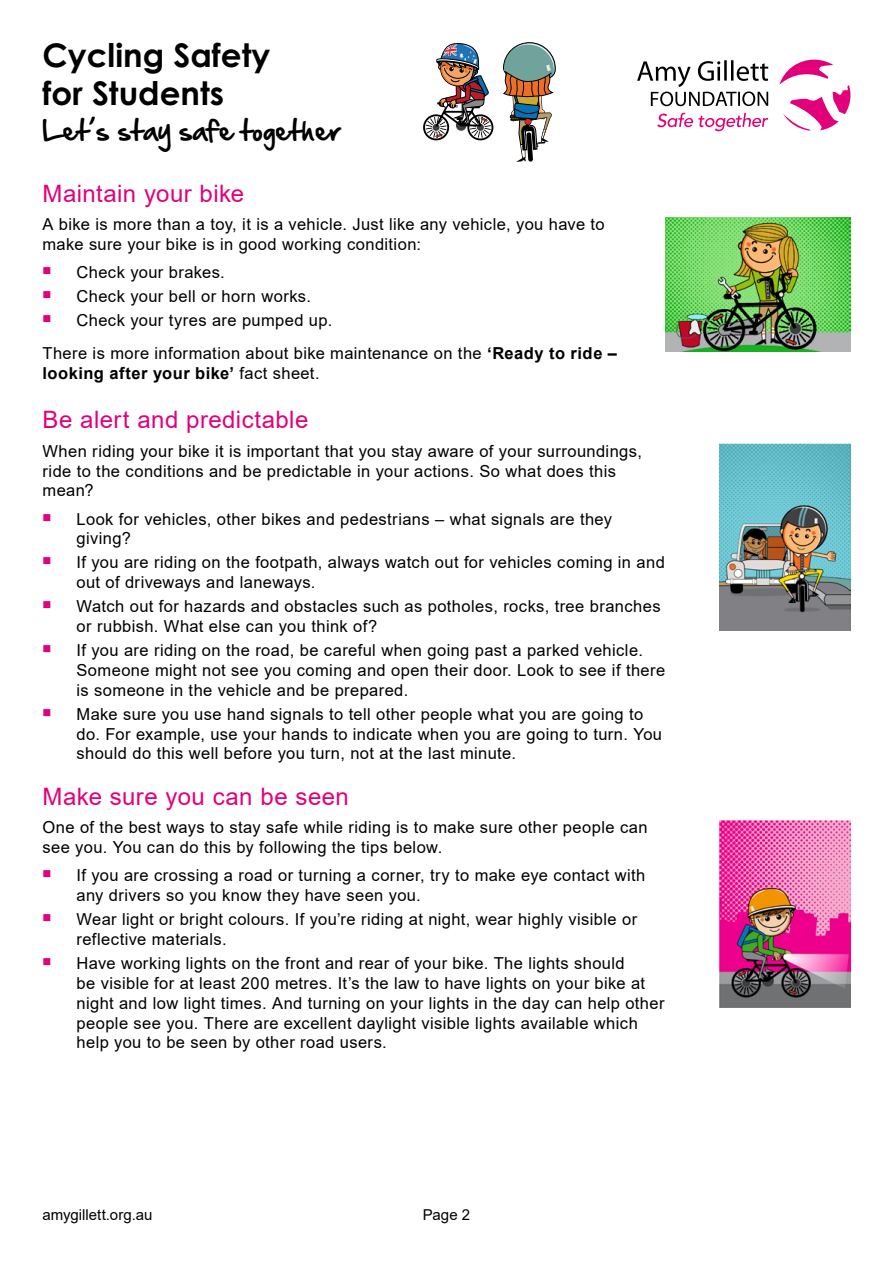
<style>
.page{position:relative;width:893px;height:1263px;background:#fff}
.page>*{position:absolute;margin:0;border:0;box-sizing:border-box;transform-origin:0 0}
.t1{font:700 32.55px/38.4px "Century Gothic";color:#000}
.t2{font:24.6px "Hand Of Sean";color:#000}
.P_Header_1{font:24px "Arial";letter-spacing:.02em;color:#e2007b}
.P_Body_Copy{font:16.5px/19.8px "Arial";letter-spacing:.025em;color:#000}
.t3{font:15px "Arial";color:#000}
.s1{font-weight:700}
</style>
<div class="page">
<svg style="left:657px;top:113px;width:111px;height:18px"></svg>
<hr style="left:724px;top:60px;width:3px;height:21px;background:#000">
<hr style="left:731px;top:60px;width:2px;height:21px;background:#000">
<svg style="left:637px;top:61px;width:131px;height:45px"></svg>
<svg style="left:779px;top:60px;width:71px;height:71px"></svg>
<svg style="left:423px;top:43px;width:71px;height:98px"></svg>
<svg style="left:503px;top:42px;width:53px;height:120px"></svg>
<img style="left:665px;top:218px;width:185px;height:134px">
<img style="left:719px;top:444px;width:131px;height:186px">
<img style="left:719px;top:821px;width:131px;height:186px">
<h1 class="t1" style="left:43px;top:34px;width:229px">Cycling Safety for Students</h1>
<h2 class="t2" style="left:43px;top:108px;width:300px">Let’s stay safe together</h2>
<h2 class="P_Header_1" style="left:43px;top:177px;width:203px">Maintain your bike</h2>
<p class="P_Body_Copy" style="left:43px;top:214px;width:564px">A bike is more than a toy, it is a vehicle. Just like any vehicle, you have to make sure your bike is in good working condition:</p>
<p class="P_Body_Copy" style="left:77px;top:262px;width:150px">Check your brakes.</p>
<p class="P_Body_Copy" style="left:77px;top:286px;width:236px">Check your bell or horn works.</p>
<p class="P_Body_Copy" style="left:77px;top:310px;width:257px">Check your tyres are pumped up.</p>
<p class="P_Body_Copy" style="left:43px;top:343px;width:576px">There is more information about bike maintenance on the <span class="s1">‘Ready to ride – looking after your bike’</span> fact sheet.</p>
<h2 class="P_Header_1" style="left:43px;top:403px;width:267px">Be alert and predictable</h2>
<p class="P_Body_Copy" style="left:43px;top:441px;width:601px">When riding your bike it is important that you stay aware of your surroundings, ride to the conditions and be predictable in your actions. So what does this mean?</p>
<p class="P_Body_Copy" style="left:77px;top:509px;width:537px">Look for vehicles, other bikes and pedestrians – what signals are they giving?</p>
<p class="P_Body_Copy" style="left:77px;top:553px;width:590px">If you are riding on the footpath, always watch out for vehicles coming in and out of driveways and laneways.</p>
<p class="P_Body_Copy" style="left:77px;top:596px;width:586px">Watch out for hazards and obstacles such as potholes, rocks, tree branches or rubbish. What else can you think of?</p>
<p class="P_Body_Copy" style="left:77px;top:640px;width:590px">If you are riding on the road, be careful when going past a parked vehicle.<br>Someone might not see you coming and open their door. Look to see if there is someone in the vehicle and be prepared.</p>
<p class="P_Body_Copy" style="left:77px;top:704px;width:587px">Make sure you use hand signals to tell other people what you are going to do. For example, use your hands to indicate when you are going to turn. You should do this well before you turn, not at the last minute.</p>
<h2 class="P_Header_1" style="left:43px;top:780px;width:308px">Make sure you can be seen</h2>
<p class="P_Body_Copy" style="left:43px;top:817px;width:607px">One of the best ways to stay safe while riding is to make sure other people can see you. You can do this by following the tips below.</p>
<p class="P_Body_Copy" style="left:77px;top:865px;width:570px">If you are crossing a road or turning a corner, try to make eye contact with any drivers so you know they have seen you.</p>
<p class="P_Body_Copy" style="left:77px;top:909px;width:562px">Wear light or bright colours. If you’re riding at night, wear highly visible or reflective materials.</p>
<p class="P_Body_Copy" style="left:77px;top:953px;width:590px">Have working lights on the front and rear of your bike. The lights should<br>be visible for at least 200 metres. It’s the law to have lights on your bike at night and low light times. And turning on your lights in the day can help other people see you. There are excellent daylight visible lights available which help you to be seen by other road users.</p>
<p class="t3" style="left:43px;top:1205px;width:112px">amygillett.org.au</p>
<p class="t3" style="left:423px;top:1205px;width:49px">Page 2</p>
</div>
